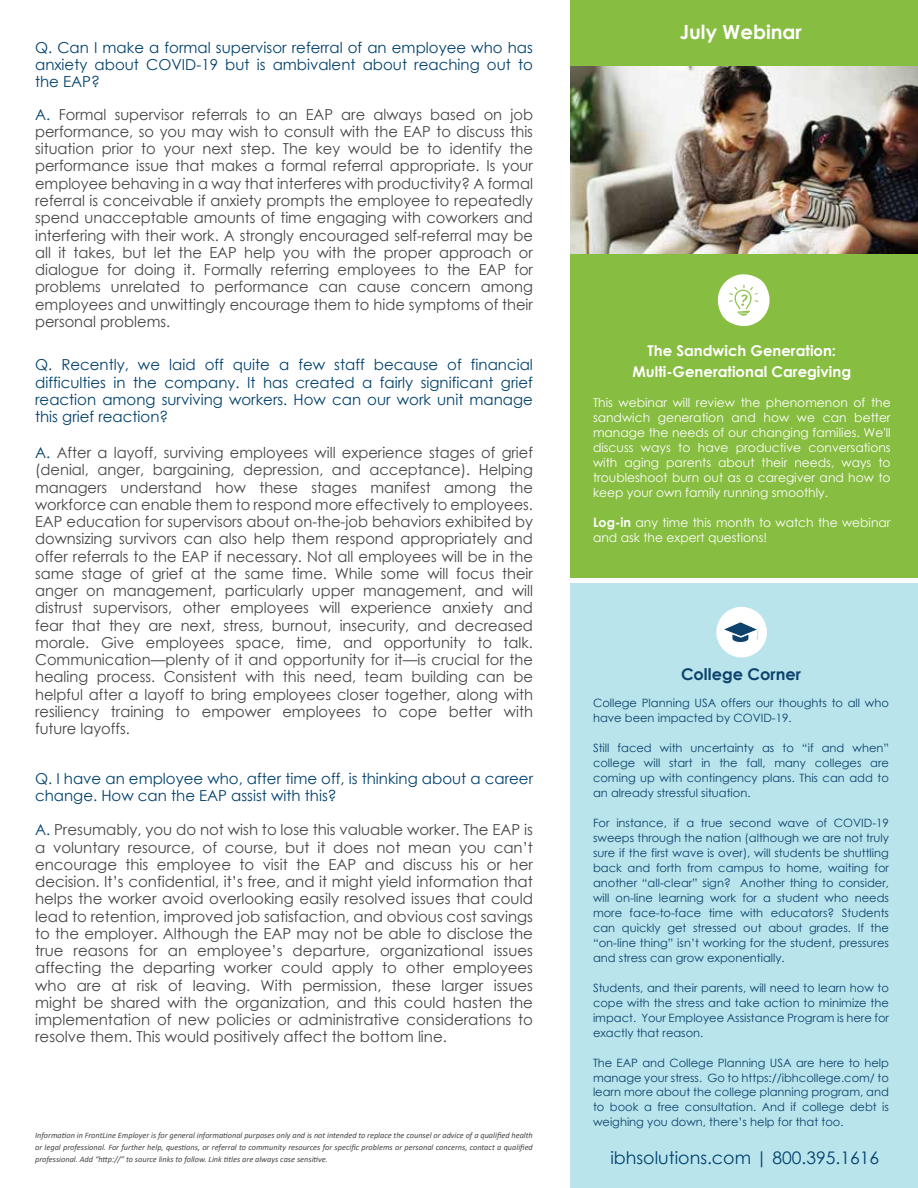
<style>
.page{position:relative;width:918px;height:1188px;background:#fff}
.page>*{position:absolute;margin:0;border:0;box-sizing:border-box;transform-origin:0 0}
.t1{font:700 19.5px "Century Gothic";color:#fff}
.t2{font:17.4px "Century Gothic";color:#00416d}
.t3{font:700 16.2px "Century Gothic";color:#0d436c}
.t4{font:15.15px/17.2px "Century Gothic";color:#454545;text-align:justify}
.t5{font:15.15px/17.2px "Century Gothic";color:#00416d;text-align:justify}
.t6{font:700 14.85px/21px "Century Gothic";color:#fff;text-align:center}
.t7{font:12.45px/15px "Century Gothic";color:#fff;text-align:justify}
.t8{font:11.55px/15px "Century Gothic";color:#0d436c;text-align:justify}
.t9{font:italic 8.25px/12px "Calibri";color:#444;text-align:justify}
.s1{color:#00416d}
.s2{font-weight:700;font-size:12.9px}
</style>
<div class="page">
<div style="left:571px;top:584px;width:347px;height:604px;background:#b9e4ec"></div>
<img style="left:571px;top:66px;width:347px;height:188px">
<div style="left:571px;top:254px;width:347px;height:324px;background:#87bd40"></div>
<div style="left:571px;top:0;width:347px;height:66px;background:#87bd40"></div>
<svg style="left:717px;top:274px;width:53px;height:52px"></svg>
<svg style="left:716px;top:607px;width:51px;height:51px"></svg>
<p class="t5" style="left:35px;top:39px;width:499px">Q. Can I make a formal supervisor referral of an employee who has anxiety about COVID-19 but is ambivalent about reaching out to the EAP?</p>
<p class="t4" style="left:35px;top:105px;width:499px"><span class="s1">A.</span> Formal supervisor referrals to an EAP are always based on job performance, so you may wish to consult with the EAP to discuss this situation prior to your next step. The key would be to identify the performance issue that makes a formal referral appropriate. Is your employee behaving in a way that interferes with productivity? A formal referral is conceivable if anxiety prompts the employee to repeatedly spend unacceptable amounts of time engaging with coworkers and interfering with their work. A strongly encouraged self-referral may be all it takes, but let the EAP help you with the proper approach or dialogue for doing it. Formally referring employees to the EAP for problems unrelated to performance can cause concern among employees and unwittingly encourage them to hide symptoms of their personal problems.</p>
<p class="t5" style="left:35px;top:356px;width:499px">Q. Recently, we laid off quite a few staff because of financial difficulties in the company. It has created a fairly significant grief reaction among surviving workers. How can our work unit manage this grief reaction?</p>
<p class="t4" style="left:35px;top:444px;width:499px"><span class="s1">A.</span> After a layoff, surviving employees will experience stages of grief (denial, anger, bargaining, depression, and acceptance). Helping managers understand how these stages manifest among the workforce can enable them to respond more effectively to employees.<br>EAP education for supervisors about on-the-job behaviors exhibited by downsizing survivors can also help them respond appropriately and offer referrals to the EAP if necessary. Not all employees will be in the same stage of grief at the same time. While some will focus their anger on management, particularly upper management, and will distrust supervisors, other employees will experience anxiety and fear that they are next, stress, burnout, insecurity, and decreased morale. Give employees space, time, and opportunity to talk.<br>Communication—plenty of it and opportunity for it—is crucial for the healing process. Consistent with this need, team building can be helpful after a layoff to bring employees closer together, along with resiliency training to empower employees to cope better with future layoffs.</p>
<p class="t5" style="left:35px;top:769px;width:500px">Q. I have an employee who, after time off, is thinking about a career change. How can the EAP assist with this?</p>
<p class="t4" style="left:35px;top:821px;width:499px"><span class="s1">A.</span> Presumably, you do not wish to lose this valuable worker. The EAP is a voluntary resource, of course, but it does not mean you can’t encourage this employee to visit the EAP and discuss his or her decision. It’s confidential, it’s free, and it might yield information that helps the worker avoid overlooking easily resolved issues that could lead to retention, improved job satisfaction, and obvious cost savings to the employer. Although the EAP may not be able to disclose the true reasons for an employee’s departure, organizational issues affecting the departing worker could apply to other employees who are at risk of leaving. With permission, these larger issues might be shared with the organization, and this could hasten the implementation of new policies or administrative considerations to resolve them. This would positively affect the bottom line.</p>
<p class="t9" style="left:35px;top:1129px;width:499px">Information in FrontLine Employer is for general informational purposes only and is not intended to replace the counsel or advice of a qualified health or legal professional. For further help, questions, or referral to community resources for specific problems or personal concerns, contact a qualified professional. Add “http://” to source links to follow. Link titles are always case sensitive.</p>
<p class="t1" style="left:680px;top:17px;width:124px">July Webinar</p>
<p class="t6" style="left:633px;top:340px;width:220px">The Sandwich Generation:<br>Multi-Generational Caregiving</p>
<p class="t7" style="left:593px;top:395px;width:299px">This webinar will review the phenomenon of the sandwich generation and how we can better manage the needs of our changing families. We'll discuss ways to have productive conversations with aging parents about their needs, ways to troubleshoot burn out as a caregiver and how to keep your own family running smoothly.</p>
<p class="t7" style="left:593px;top:515px;width:299px"><span class="s2">Log-in</span> any time this month to watch the webinar and ask the expert questions!</p>
<p class="t3" style="left:681px;top:661px;width:121px">College Corner</p>
<p class="t8" style="left:593px;top:695px;width:298px">College Planning USA offers our thoughts to all who have been impacted by COVID-19.</p>
<p class="t8" style="left:593px;top:740px;width:297px">Still faced with uncertainty as to “if and when” college will start in the fall, many colleges are coming up with contingency plans. This can add to an already stressful situation.</p>
<p class="t8" style="left:593px;top:815px;width:297px">For instance, if a true second wave of COVID-19 sweeps through the nation (although we are not truly sure if the first wave is over), will students be shuttling back and forth from campus to home, waiting for another “all-clear” sign? Another thing to consider, will on-line learning work for a student who needs more face-to-face time with educators? Students can quickly get stressed out about grades. If the “on-line thing” isn’t working for the student, pressures and stress can grow exponentially.</p>
<p class="t8" style="left:593px;top:980px;width:297px">Students, and their parents, will need to learn how to cope with the stress and take action to minimize the impact. Your Employee Assistance Program is here for exactly that reason.</p>
<p class="t8" style="left:593px;top:1055px;width:297px">The EAP and College Planning USA are here to help manage your stress. Go to https://ibhcollege.com/ to learn more about the college planning program, and to book a free consultation. And if college debt is weighing you down, there’s help for that too.</p>
<p class="t2" style="left:610px;top:1145px;width:270px">ibhsolutions.com | 800.395.1616</p>
</div>
